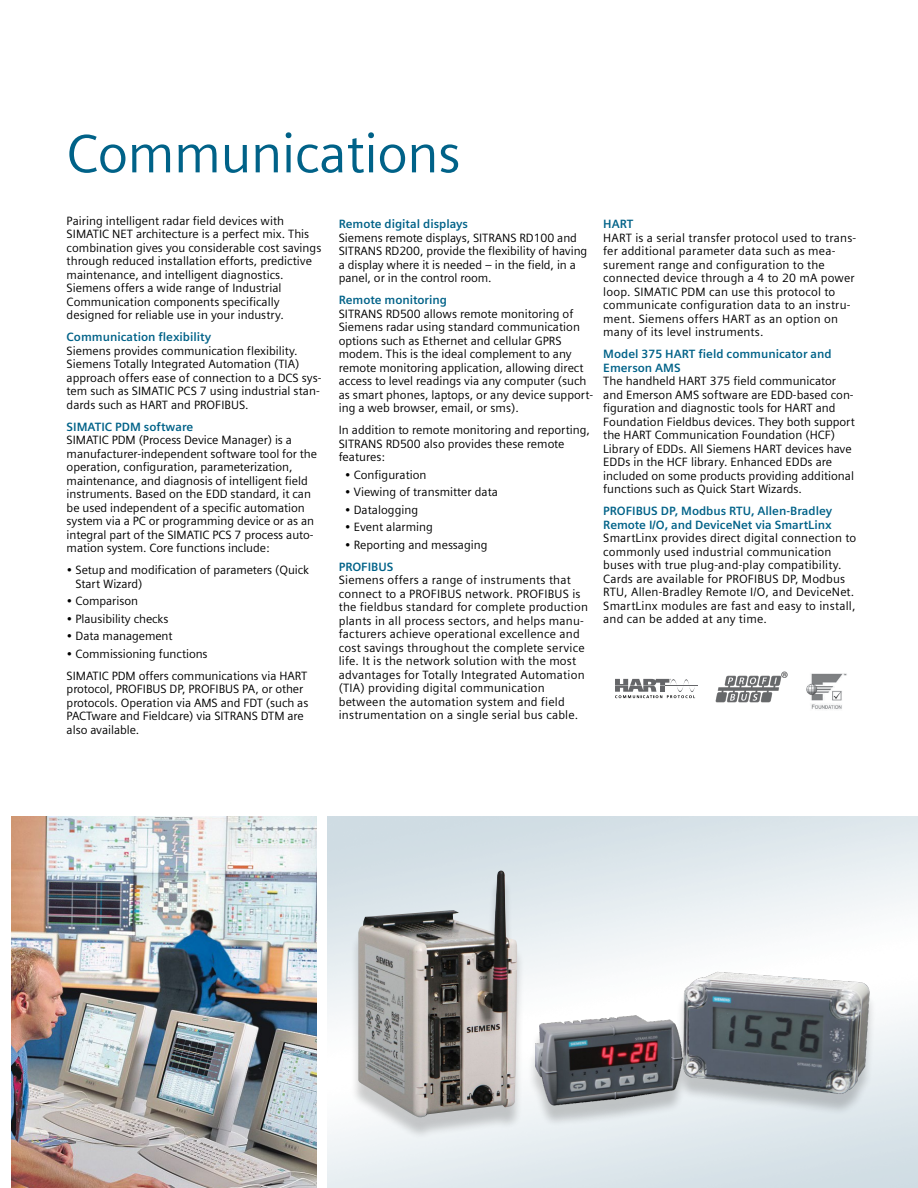
<style>
.page{position:relative;width:918px;height:1188px;background:#fff}
.page>*{position:absolute;margin:0;border:0;box-sizing:border-box;transform-origin:0 0}
.t1{font:54px "Siemens Sans";letter-spacing:-.01em;color:#006288}
.t2{font:12px/13.5px "Siemens Sans";color:#000}
.t3{font:700 12px/13.5px "Siemens Sans";color:#006288}
</style>
<div class="page">
<hr style="left:665px;top:686px;width:33px;height:1px;background:#656669">
<svg style="left:615px;top:679px;width:80px;height:19px"></svg>
<img style="left:715px;top:671px;width:73px;height:32px">
<img style="left:11px;top:817px;width:306px;height:371px">
<div style="left:350px;top:878px;width:175px;height:262px;background:#000;opacity:.2"></div>
<img style="left:358px;top:871px;width:159px;height:247px">
<div style="left:528px;top:979px;width:348px;height:149px;background:#000;opacity:.2"></div>
<img style="left:536px;top:951px;width:337px;height:189px">
<img style="left:806px;top:673px;width:41px;height:37px">
<h1 class="t1" style="left:66px;top:123px;width:396px">Communications</h1>
<p class="t2" style="left:67px;top:214px;width:256px">Pairing intelligent radar field devices with SIMATIC NET architecture is a perfect mix. This combination gives you considerable cost savings through reduced installation efforts, predictive maintenance, and intelligent diagnostics.<br>Siemens offers a wide range of Industrial Communication components specifically designed for reliable use in your industry.</p>
<p class="t3" style="left:67px;top:330px;width:146px">Communication flexibility</p>
<p class="t2" style="left:67px;top:344px;width:256px">Siemens provides communication flexibility.<br>Siemens Totally Integrated Automation (TIA) approach offers ease of connection to a DCS sys&shy;tem such as SIMATIC PCS 7 using industrial stan&shy;dards such as HART and PROFIBUS.</p>
<p class="t3" style="left:67px;top:420px;width:128px">SIMATIC PDM software</p>
<p class="t2" style="left:67px;top:433px;width:252px">SIMATIC PDM (Process Device Manager) is a manufacturer-independent software tool for the operation, configuration, parameterization, maintenance, and diagnosis of intelligent field instruments. Based on the EDD standard, it can be used independent of a specific automation system via a PC or programming device or as an integral part of the SIMATIC PCS 7 process auto&shy;mation system. Core functions include:</p>
<p class="t2" style="left:76px;top:563px;width:235px;text-indent:-9px">• Setup and modification of parameters (Quick<br>Start Wizard)</p>
<p class="t2" style="left:67px;top:594px;width:73px">• Comparison</p>
<p class="t2" style="left:67px;top:612px;width:103px">• Plausibility checks</p>
<p class="t2" style="left:67px;top:629px;width:108px">• Data management</p>
<p class="t2" style="left:67px;top:643px;width:242px;line-height:22px">• Commissioning functions<br>SIMATIC PDM offers communications via HART</p>
<p class="t2" style="left:67px;top:682px;width:243px">protocol, PROFIBUS DP, PROFIBUS PA, or other protocols. Operation via AMS and FDT (such as PACTware and Fieldcare) via SITRANS DTM are also available.</p>
<p class="t3" style="left:339px;top:217px;width:131px">Remote digital displays</p>
<p class="t2" style="left:339px;top:231px;width:250px">Siemens remote displays, SITRANS RD100 and SITRANS RD200, provide the flexibility of having a display where it is needed – in the field, in a panel, or in the control room.</p>
<p class="t3" style="left:339px;top:293px;width:110px">Remote monitoring</p>
<p class="t2" style="left:339px;top:307px;width:256px">SITRANS RD500 allows remote monitoring of Siemens radar using standard communication options such as Ethernet and cellular GPRS modem. This is the ideal complement to any remote monitoring application, allowing direct access to level readings via any computer (such as smart phones, laptops, or any device support&shy;ing a web browser, email, or sms).</p>
<p class="t2" style="left:339px;top:423px;width:253px">In addition to remote monitoring and reporting,<br>SITRANS RD500 also provides these remote features:</p>
<p class="t2" style="left:345px;top:468px;width:83px">• Configuration</p>
<p class="t2" style="left:345px;top:485px;width:155px">• Viewing of transmitter data</p>
<p class="t2" style="left:345px;top:503px;width:75px">• Datalogging</p>
<p class="t2" style="left:345px;top:520px;width:90px">• Event alarming</p>
<p class="t2" style="left:345px;top:538px;width:144px">• Reporting and messaging</p>
<p class="t3" style="left:339px;top:560px;width:56px">PROFIBUS</p>
<p class="t2" style="left:339px;top:573px;width:251px">Siemens offers a range of instruments that connect to a PROFIBUS network. PROFIBUS is the fieldbus standard for complete production plants in all process sectors, and helps manu&shy;facturers achieve operational excellence and cost savings throughout the complete service life. It is the network solution with the most advantages for Totally Integrated Automation (TIA) providing digital communication between the automation system and field instrumentation on a single serial bus cable.</p>
<p class="t3" style="left:603px;top:217px;width:32px">HART</p>
<p class="t2" style="left:603px;top:231px;width:255px">HART is a serial transfer protocol used to trans&shy;fer additional parameter data such as mea&shy;surement range and configuration to the connected device through a 4 to 20 mA power loop. SIMATIC PDM can use this protocol to communicate configuration data to an instru&shy;ment. Siemens offers HART as an option on many of its level instruments.</p>
<p class="t3" style="left:603px;top:347px;width:230px">Model 375 HART field communicator and<br>Emerson AMS</p>
<p class="t2" style="left:603px;top:374px;width:253px">The handheld HART 375 field communicator and Emerson AMS software are EDD-based con&shy;figuration and diagnostic tools for HART and Foundation Fieldbus devices. They both support the HART Communication Foundation (HCF)<br>Library of EDDs. All Siemens HART devices have EDDs in the HCF library. Enhanced EDDs are included on some products providing additional functions such as Quick Start Wizards.</p>
<p class="t3" style="left:603px;top:504px;width:230px">PROFIBUS DP, Modbus RTU, Allen-Bradley<br>Remote I/O, and DeviceNet via SmartLinx</p>
<p class="t2" style="left:603px;top:531px;width:254px">SmartLinx provides direct digital connection to commonly used industrial communication buses with true plug-and-play compatibility.<br>Cards are available for PROFIBUS DP, Modbus RTU, Allen-Bradley Remote I/O, and DeviceNet.<br>SmartLinx modules are fast and easy to install, and can be added at any time.</p>
</div>
